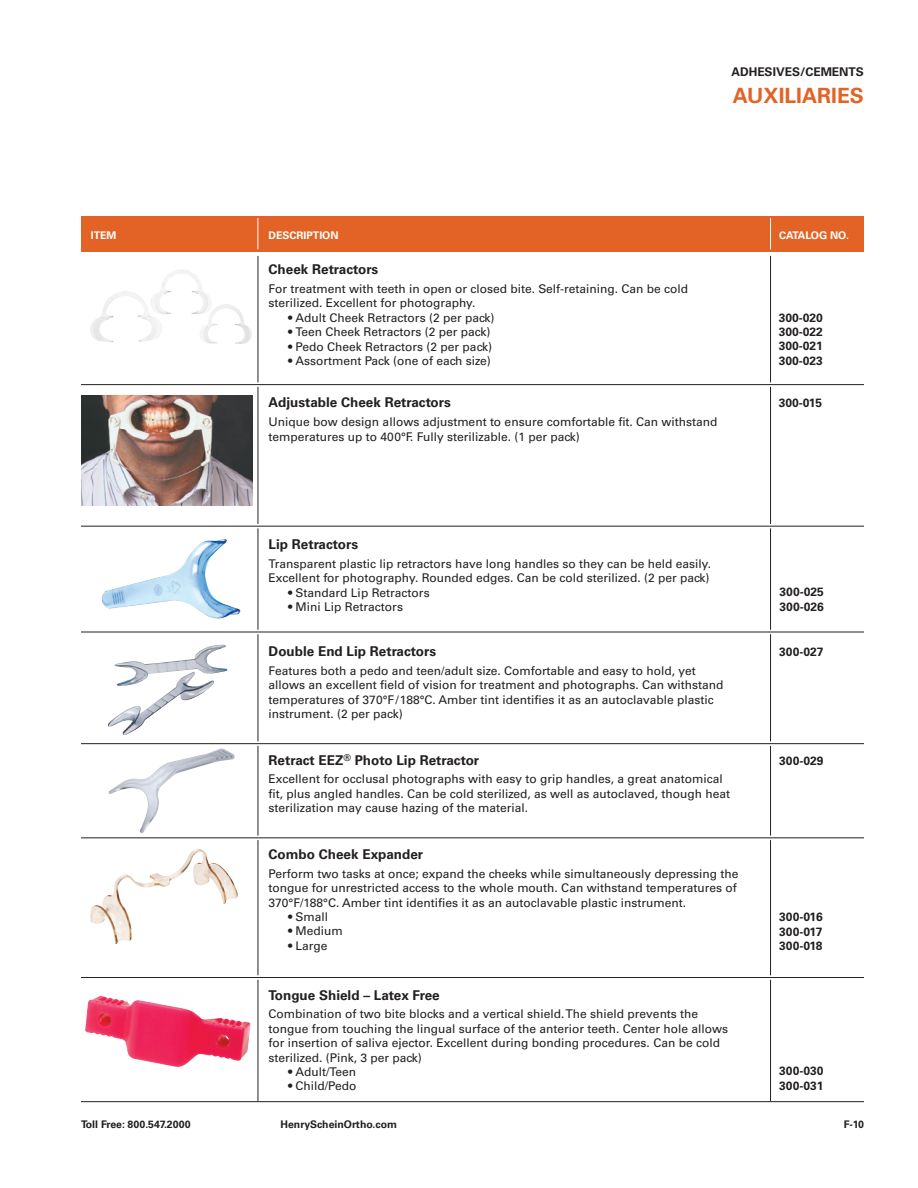
<style>
.page{position:relative;width:918px;height:1188px;background:#fff}
.page>*{position:absolute;margin:0;border:0;box-sizing:border-box;transform-origin:0 0}
.t1{font:700 21px "Univers LT Std";color:#e26325}
.t2{font:700 13.5px "Univers LT Std";color:#231f20}
.t3{font:12px/14.4px "Univers LT Std";color:#231f20}
.t4{font:700 12px/14.4px "Univers LT Std";color:#231f20}
.t5{font:700 10.5px "Univers LT Std";color:#231f20}
.t6{font:700 10.5px "Univers LT Std";color:#fff}
</style>
<div class="page">
<img style="left:90px;top:270px;width:122px;height:72px">
<img style="left:81px;top:396px;width:171px;height:110px">
<img style="left:102px;top:539px;width:139px;height:80px">
<img style="left:85px;top:996px;width:166px;height:71px">
<img style="left:149px;top:849px;width:48px;height:28px">
<img style="left:108px;top:749px;width:127px;height:84px">
<img style="left:108px;top:645px;width:120px;height:91px">
<hr style="left:258px;top:256px;width:1px;height:845px;background:#231f20">
<hr style="left:770px;top:256px;width:1px;height:845px;background:#231f20">
<hr style="left:81px;top:1101px;width:783px;height:1px;background:#231f20">
<div style="left:81px;top:216px;width:783px;height:36px;background:#e26325"></div>
<svg style="left:81px;top:741px;width:783px;height:5px"></svg>
<hr style="left:81px;top:743px;width:783px;height:1px;background:#231f20">
<div style="left:81px;top:975px;width:783px;height:5px;background:#fff"></div>
<hr style="left:81px;top:977px;width:783px;height:1px;background:#231f20">
<svg style="left:81px;top:524px;width:783px;height:4px"></svg>
<hr style="left:81px;top:526px;width:783px;height:1px;background:#231f20">
<svg style="left:81px;top:630px;width:783px;height:4px"></svg>
<hr style="left:81px;top:632px;width:783px;height:1px;background:#231f20">
<svg style="left:81px;top:382px;width:783px;height:5px"></svg>
<hr style="left:81px;top:384px;width:783px;height:1px;background:#231f20">
<svg style="left:81px;top:836px;width:783px;height:4px"></svg>
<hr style="left:81px;top:837px;width:783px;height:1px;background:#231f20">
<hr style="left:258px;top:218px;width:1px;height:31px;background:#fff">
<hr style="left:770px;top:218px;width:1px;height:31px;background:#fff">
<p class="t4" style="left:731px;top:65px;width:134px">ADHESIVES/CEMENTS</p>
<h1 class="t1" style="left:733px;top:83px;width:133px">AUXILIARIES</h1>
<p class="t6" style="left:91px;top:229px;width:27px">ITEM</p>
<p class="t6" style="left:269px;top:229px;width:72px">DESCRIPTION</p>
<p class="t2" style="left:269px;top:261px;width:111px">Cheek Retractors</p>
<p class="t3" style="left:269px;top:282px;width:421px">For treatment with teeth in open or closed bite. Self-retaining. Can be cold sterilized. Excellent for photography.</p>
<p class="t3" style="left:288px;top:310px;width:208px">• Adult Cheek Retractors (2 per pack)</p>
<p class="t3" style="left:288px;top:325px;width:204px">• Teen Cheek Retractors (2 per pack)</p>
<p class="t3" style="left:288px;top:339px;width:205px">• Pedo Cheek Retractors (2 per pack)</p>
<p class="t3" style="left:288px;top:354px;width:204px">• Assortment Pack (one of each size)</p>
<p class="t2" style="left:269px;top:395px;width:184px">Adjustable Cheek Retractors</p>
<p class="t3" style="left:269px;top:415px;width:450px">Unique bow design allows adjustment to ensure comfortable fit. Can withstand temperatures up to 400°F. Fully sterilizable. (1 per pack)</p>
<p class="t2" style="left:269px;top:536px;width:91px">Lip Retractors</p>
<p class="t3" style="left:269px;top:556px;width:442px">Transparent plastic lip retractors have long handles so they can be held easily.<br>Excellent for photography. Rounded edges. Can be cold sterilized. (2 per pack)</p>
<p class="t3" style="left:288px;top:585px;width:143px">• Standard Lip Retractors</p>
<p class="t3" style="left:288px;top:600px;width:116px">• Mini Lip Retractors</p>
<p class="t6" style="left:779px;top:229px;width:72px">CATALOG NO.</p>
<p class="t4" style="left:779px;top:310px;width:46px;text-align:justify">300-020<br>300-022<br>300-021<br>300-023</p>
<p class="t4" style="left:779px;top:396px;width:45px">300-015</p>
<p class="t4" style="left:779px;top:585px;width:46px">300-025<br>300-026</p>
<p class="t2" style="left:269px;top:643px;width:169px">Double End Lip Retractors</p>
<p class="t3" style="left:269px;top:663px;width:456px">Features both a pedo and teen/adult size. Comfortable and easy to hold, yet allows an excellent field of vision for treatment and photographs. Can withstand temperatures of 370°F/188°C. Amber tint identifies it as an autoclavable plastic instrument. (2 per pack)</p>
<p class="t2" style="left:269px;top:752px;width:212px">Retract EEZ<sup>®</sup> Photo Lip Retractor</p>
<p class="t3" style="left:269px;top:772px;width:463px">Excellent for occlusal photographs with easy to grip handles, a great anatomical fit, plus angled handles. Can be cold sterilized, as well as autoclaved, though heat sterilization may cause hazing of the material.</p>
<p class="t2" style="left:269px;top:846px;width:156px">Combo Cheek Expander</p>
<p class="t3" style="left:269px;top:866px;width:471px">Perform two tasks at once; expand the cheeks while simultaneously depressing the tongue for unrestricted access to the whole mouth. Can withstand temperatures of<br>370°F/188°C. Amber tint identifies it as an autoclavable plastic instrument.</p>
<p class="t3" style="left:288px;top:910px;width:42px">• Small</p>
<p class="t3" style="left:288px;top:924px;width:56px">• Medium</p>
<p class="t3" style="left:288px;top:938px;width:41px">• Large</p>
<p class="t2" style="left:269px;top:987px;width:173px">Tongue Shield – Latex Free</p>
<p class="t3" style="left:269px;top:1007px;width:461px">Combination of two bite blocks and a vertical shield. The shield prevents the tongue from touching the lingual surface of the anterior teeth. Center hole allows for insertion of saliva ejector. Excellent during bonding procedures. Can be cold sterilized. (Pink, 3 per pack)</p>
<p class="t3" style="left:288px;top:1065px;width:70px">• Adult/Teen</p>
<p class="t3" style="left:288px;top:1079px;width:70px">• Child/Pedo</p>
<p class="t4" style="left:779px;top:645px;width:46px">300-027</p>
<p class="t4" style="left:779px;top:753px;width:46px">300-029</p>
<p class="t4" style="left:779px;top:910px;width:45px;text-align:justify">300-016<br>300-017<br>300-018</p>
<p class="t4" style="left:779px;top:1064px;width:46px">300-030<br>300-031</p>
<p class="t5" style="left:81px;top:1118px;width:111px">Toll Free: 800.547.2000</p>
<p class="t5" style="left:280px;top:1118px;width:118px">HenryScheinOrtho.com</p>
<p class="t5" style="left:844px;top:1118px;width:22px">F-10</p>
</div>
